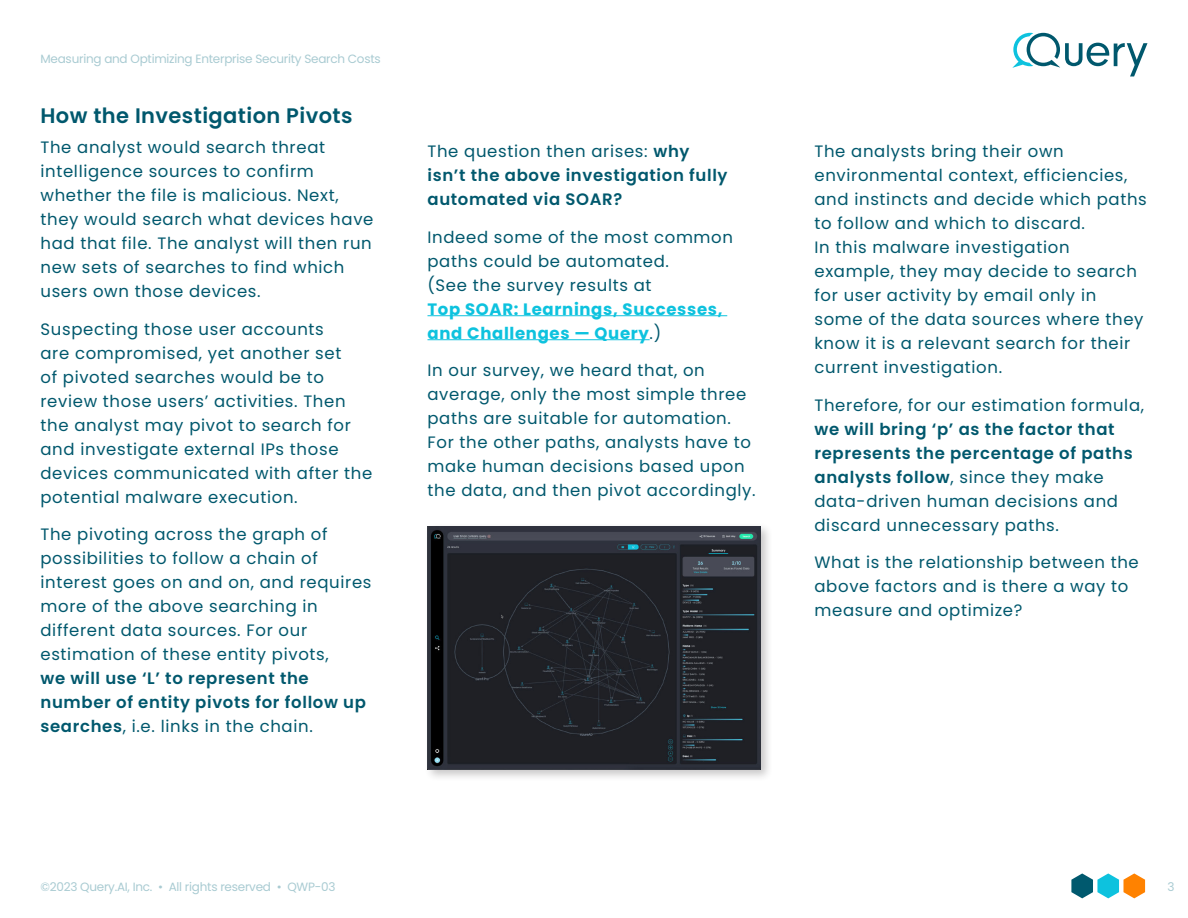
<style>
.page{position:relative;width:1188px;height:918px;background:#fff}
.page>*{position:absolute;margin:0;border:0;box-sizing:border-box;transform-origin:0 0}
.t1{font:600 21px "Poppins";letter-spacing:.02em;color:#00586d}
.t2{font:16.5px/24px "Poppins";letter-spacing:.04em;color:#00586d}
.t3{font:600 16.5px/24px "Poppins";letter-spacing:.04em;color:#00586d}
.t4{font:700 16.5px/24px "Poppins";letter-spacing:.04em;color:#0dc2de}
.t5{font:12px "Poppins";letter-spacing:-.02em;color:#a9cbd2}
.s1{font-weight:400}
.s2{font-weight:400;color:#00586d}
</style>
<div class="page">
<svg style="left:1012px;top:33px;width:136px;height:43px"></svg>
<svg style="left:1071px;top:873px;width:74px;height:25px"></svg>
<hr style="left:428px;top:315px;width:299px;height:1px;background:#0dc2de">
<hr style="left:428px;top:339px;width:222px;height:1px;background:#0dc2de">
<div style="left:424px;top:522px;width:349px;height:260px;background:#231f20;opacity:.25"></div>
<img style="left:428px;top:526px;width:332px;height:244px">
<p class="t5" style="left:40px;top:53px;width:342px">Measuring and Optimizing Enterprise Security Search Costs</p>
<p class="t1" style="left:40px;top:103px;width:314px">How the Investigation Pivots</p>
<p class="t2" style="left:40px;top:136px;width:334px">The analyst would search threat intelligence sources to confirm whether the file is malicious. Next, they would search what devices have had that file. The analyst will then run new sets of searches to find which users own those devices.</p>
<p class="t2" style="left:40px;top:317px;width:333px">Suspecting those user accounts<br>are compromised, yet another set<br>of pivoted searches would be to review those users’ activities. Then the analyst may pivot to search for and investigate external IPs those devices communicated with after the potential malware execution.</p>
<p class="t2" style="left:40px;top:523px;width:333px">The pivoting across the graph of possibilities to follow a chain of interest goes on and on, and requires more of the above searching in different data sources. For our estimation of these entity pivots,</p>
<p class="t3" style="left:40px;top:667px;width:327px">we will use ‘L’ to represent the number of entity pivots for follow up searches<span class="s1">, i.e. links in the chain.</span></p>
<p class="t3" style="left:428px;top:139px;width:302px"><span class="s1">The question then arises:</span> why isn’t the above investigation fully automated via SOAR?</p>
<p class="t2" style="left:428px;top:225px;width:307px">Indeed some of the most common paths could be automated.<br>(See the survey results at</p>
<p class="t4" style="left:428px;top:298px;width:296px">Top SOAR: Learnings, Successes, and Challenges — Query<span class="s2">.)</span></p>
<p class="t2" style="left:428px;top:358px;width:330px">In our survey, we heard that, on average, only the most simple three paths are suitable for automation.<br>For the other paths, analysts have to make human decisions based upon the data, and then pivot accordingly.</p>
<p class="t5" style="left:40px;top:882px;width:297px">©2023 Query.AI, Inc. • All rights reserved • QWP-03</p>
<p class="t2" style="left:814px;top:139px;width:334px">The analysts bring their own environmental context, efficiencies, and instincts and decide which paths to follow and which to discard.<br>In this malware investigation example, they may decide to search for user activity by email only in some of the data sources where they know it is a relevant search for their current investigation.</p>
<p class="t2" style="left:814px;top:393px;width:331px">Therefore, for our estimation formula,</p>
<p class="t3" style="left:814px;top:417px;width:320px">we will bring ‘p’ as the factor that represents the percentage of paths analysts follow<span class="s1">, since they make data-driven human decisions and discard unnecessary paths.</span></p>
<p class="t2" style="left:814px;top:550px;width:326px">What is the relationship between the above factors and is there a way to measure and optimize?</p>
<p class="t5" style="left:1167px;top:880px;width:9px">3</p>
</div>
